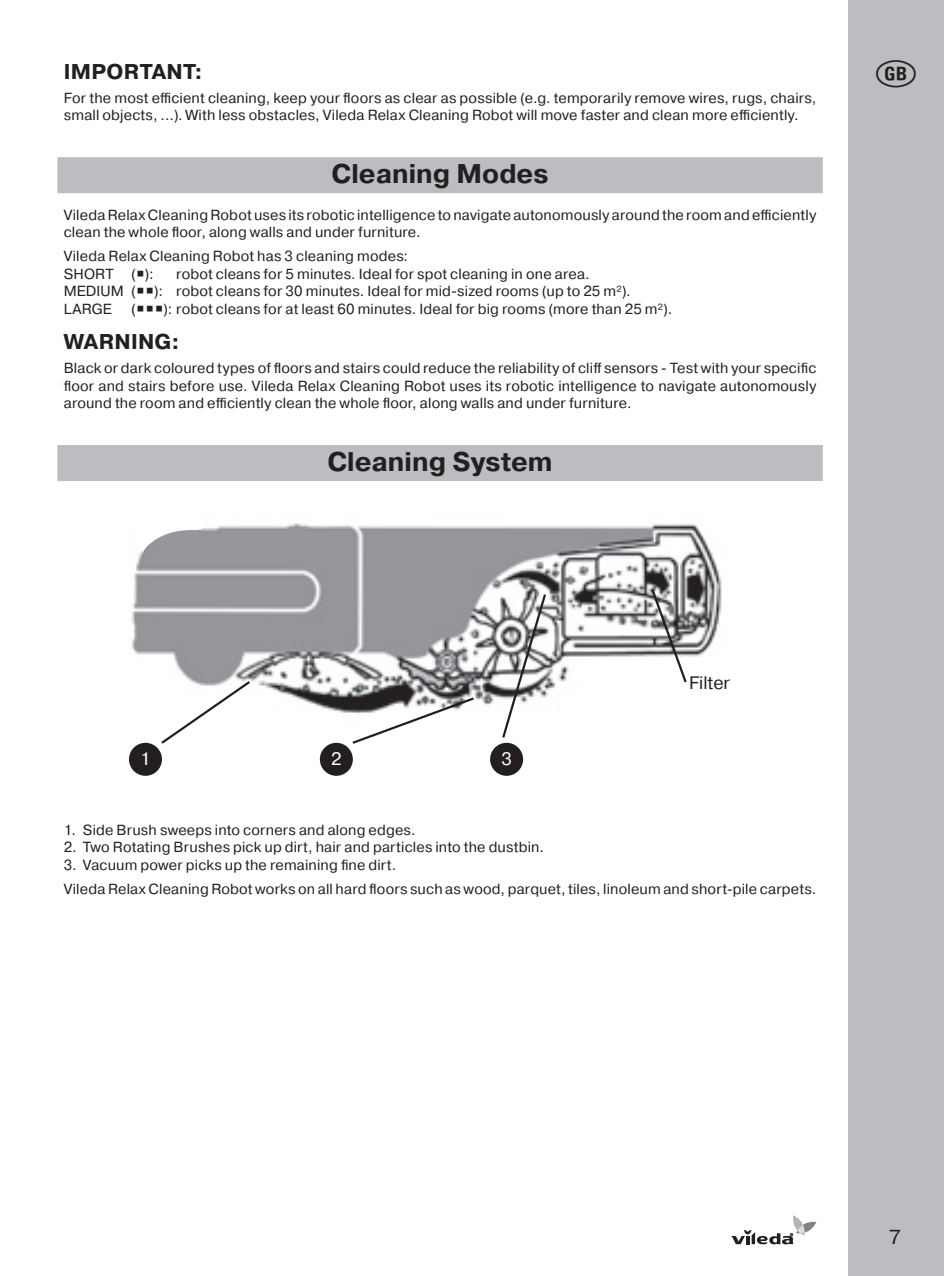
<style>
.page{position:relative;width:944px;height:1276px;background:#fff}
.page>*{position:absolute;margin:0;border:0;box-sizing:border-box;transform-origin:0 0}
.t1{font:40.5px "Vileda National Pi";color:#231f20}
.t2{font:700 27px "Pragmatica";color:#231f20}
.t3{font:700 21.38px "Pragmatica";letter-spacing:.01em;color:#231f20}
.t4{font:20.25px "Pragmatica";color:#231f20}
.t5{font:18px "Pragmatica";color:#231f20}
.t6{font:18px "Pragmatica";color:#fff}
.t7{font:14.62px/17.6px "Pragmatica";letter-spacing:.01em;color:#231f20}
</style>
<div class="page">
<div style="left:848px;top:0;width:96px;height:1276px;background:#bcbdc0"></div>
<svg style="left:731px;top:1215px;width:85px;height:29px"></svg>
<div style="left:57px;top:157px;width:766px;height:36px;background:#bcbdc0"></div>
<div style="left:57px;top:445px;width:766px;height:36px;background:#bcbdc0"></div>
<img style="left:129px;top:523px;width:593px;height:253px">
<svg style="left:135px;top:523px;width:76px;height:30px"></svg>
<div style="left:129px;top:743px;width:33px;height:33px;background:#231f20;border-radius:50%"></div>
<div style="left:320px;top:743px;width:33px;height:33px;background:#231f20;border-radius:50%"></div>
<div style="left:490px;top:743px;width:33px;height:33px;background:#231f20;border-radius:50%"></div>
<svg style="left:159px;top:679px;width:93px;height:67px"></svg>
<svg style="left:350px;top:695px;width:126px;height:50px"></svg>
<svg style="left:500px;top:592px;width:48px;height:148px"></svg>
<svg style="left:650px;top:587px;width:38px;height:98px"></svg>
<h3 class="t3" style="left:64px;top:59px;width:140px">IMPORTANT:</h3>
<h1 class="t1" style="left:876px;top:49px;width:42px">G</h1>
<p class="t7" style="left:64px;top:107px;width:737px">small objects, …). With less obstacles, Vileda Relax Cleaning Robot will move faster and clean more efficiently.</p>
<p class="t7" style="left:64px;top:89px;width:754px">For the most efficient cleaning, keep your floors as clear as possible (e.g. temporarily remove wires, rugs, chairs,</p>
<h2 class="t2" style="left:332px;top:159px;width:218px">Cleaning Modes</h2>
<p class="t7" style="left:64px;top:206px;width:754px">Vileda Relax Cleaning Robot uses its robotic intelligence to navigate autonomously around the room and efficiently clean the whole floor, along walls and under furniture.</p>
<p class="t7" style="left:64px;top:247px;width:346px">Vileda Relax Cleaning Robot has 3 cleaning modes:<br>SHORT (○):</p>
<p class="t7" style="left:64px;top:265px;width:569px;text-indent:112px">robot cleans for 5 minutes. Ideal for spot cleaning in one area.<br>MEDIUM (○○): robot cleans for 30 minutes. Ideal for mid-sized rooms (up to 25 m²).<br>LARGE</p>
<p class="t7" style="left:131px;top:300px;width:542px">(○○○): robot cleans for at least 60 minutes. Ideal for big rooms (more than 25 m²).</p>
<h3 class="t3" style="left:64px;top:330px;width:117px">WARNING:</h3>
<p class="t7" style="left:64px;top:359px;width:754px;text-align:justify">Black or dark coloured types of floors and stairs could reduce the reliability of cliff sensors - Test with your specific floor and stairs before use. Vileda Relax Cleaning Robot uses its robotic intelligence to navigate autonomously around the room and efficiently clean the whole floor, along walls and under furniture.</p>
<h2 class="t2" style="left:327px;top:446px;width:227px">Cleaning System</h2>
<p class="t6" style="left:140px;top:748px;width:12px">1</p>
<p class="t6" style="left:331px;top:748px;width:12px">2</p>
<p class="t6" style="left:501px;top:748px;width:12px">3</p>
<p class="t5" style="left:689px;top:672px;width:43px">Filter</p>
<p class="t7" style="left:64px;top:821px;width:353px">1. Side Brush sweeps into corners and along edges.</p>
<p class="t7" style="left:64px;top:838px;width:482px">2. Two Rotating Brushes pick up dirt, hair and particles into the dustbin.</p>
<p class="t7" style="left:64px;top:853px;width:754px;line-height:23.8px">3. Vacuum power picks up the remaining fine dirt.<br>Vileda Relax Cleaning Robot works on all hard floors such as wood, parquet, tiles, linoleum and short-pile carpets.</p>
<h3 class="t4" style="left:889px;top:1226px;width:13px">7</h3>
</div>
